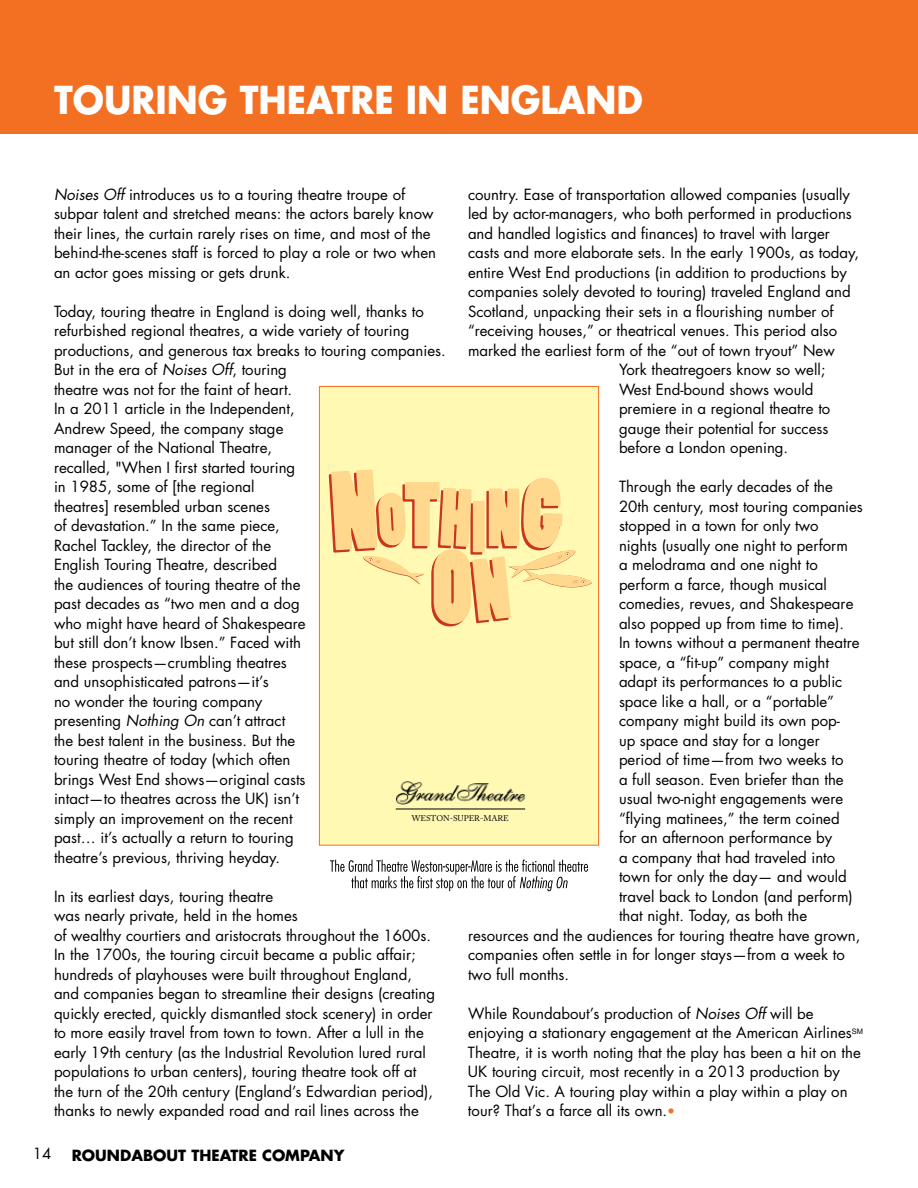
<style>
.page{position:relative;width:918px;height:1188px;background:#fff}
.page>*{position:absolute;margin:0;border:0;box-sizing:border-box;transform-origin:0 0}
.t1{font:700 37.5px "Futura Std";color:#fff;scale:.94 1}
.t2{font:15px/19.5px "Futura Std";color:#000}
.t3{font:700 15px "Futura Std";color:#000}
.t4{font:8.25px "Adobe Caslon Pro";color:#000}
.s1{font-style:italic}
.s2{font-size:13.5px;color:#f36f22}
</style>
<div class="page">
<div style="left:0;top:0;width:918px;height:133px;background:#f36f22"></div>
<div style="left:319px;top:386px;width:280px;height:459px;background:#fff9b4"></div>
<svg style="left:329px;top:469px;width:263px;height:157px"></svg>
<img style="left:396px;top:781px;width:129px;height:24px">
<hr style="left:396px;top:809px;width:129px;height:1px;background:#000">
<div style="left:319px;top:386px;width:280px;height:459px;border:1px solid #f36f22"></div>
<svg style="left:330px;top:860px;width:258px;height:31px"></svg>
<h1 class="t1" style="left:54px;top:75px;width:628px">TOURING THEATRE IN ENGLAND</h1>
<p class="t2" style="left:468px;top:185px;width:384px">country. Ease of transportation allowed companies (usually</p>
<p class="t2" style="left:468px;top:204px;width:385px">led by actor-managers, who both performed in productions</p>
<p class="t2" style="left:468px;top:224px;width:363px">and handled logistics and finances) to travel with larger</p>
<p class="t2" style="left:468px;top:243px;width:393px">casts and more elaborate sets. In the early 1900s, as today,</p>
<p class="t2" style="left:468px;top:263px;width:380px">entire West End productions (in addition to productions by</p>
<p class="t2" style="left:468px;top:282px;width:384px">companies solely devoted to touring) traveled England and</p>
<p class="t2" style="left:468px;top:302px;width:367px">Scotland, unpacking their sets in a flourishing number of</p>
<p class="t2" style="left:468px;top:321px;width:371px">“receiving houses,” or theatrical venues. This period also</p>
<p class="t2" style="left:468px;top:341px;width:368px">marked the earliest form of the “out of town tryout” New</p>
<p class="t2" style="left:619px;top:360px;width:208px">York theatregoers know so well;</p>
<p class="t2" style="left:619px;top:380px;width:196px">West End-bound shows would</p>
<p class="t2" style="left:619px;top:399px;width:213px">premiere in a regional theatre to</p>
<p class="t2" style="left:619px;top:419px;width:211px">gauge their potential for success</p>
<p class="t2" style="left:619px;top:438px;width:171px">before a London opening.</p>
<p class="t2" style="left:619px;top:477px;width:215px">Through the early decades of the</p>
<p class="t2" style="left:619px;top:497px;width:245px">20th century, most touring companies</p>
<p class="t2" style="left:619px;top:516px;width:201px">stopped in a town for only two</p>
<p class="t2" style="left:619px;top:536px;width:230px">nights (usually one night to perform</p>
<p class="t2" style="left:619px;top:555px;width:200px">a melodrama and one night to</p>
<p class="t2" style="left:619px;top:575px;width:210px">perform a farce, though musical</p>
<p class="t2" style="left:619px;top:594px;width:236px">comedies, revues, and Shakespeare</p>
<p class="t2" style="left:619px;top:614px;width:227px">also popped up from time to time).</p>
<p class="t2" style="left:619px;top:633px;width:242px">In towns without a permanent theatre</p>
<p class="t2" style="left:619px;top:653px;width:211px">space, a “fit-up” company might</p>
<p class="t2" style="left:619px;top:672px;width:225px">adapt its performances to a public</p>
<p class="t2" style="left:619px;top:692px;width:217px">space like a hall, or a “portable”</p>
<p class="t2" style="left:619px;top:711px;width:223px">company might build its own pop-</p>
<p class="t2" style="left:619px;top:731px;width:202px">up space and stay for a longer</p>
<p class="t2" style="left:619px;top:750px;width:226px">period of time—from two weeks to</p>
<p class="t2" style="left:619px;top:770px;width:226px">a full season. Even briefer than the</p>
<p class="t2" style="left:619px;top:789px;width:226px">usual two-night engagements were</p>
<p class="t2" style="left:619px;top:809px;width:222px">“flying matinees,” the term coined</p>
<p class="t2" style="left:619px;top:828px;width:215px">for an afternoon performance by</p>
<p class="t2" style="left:619px;top:848px;width:218px">a company that had traveled into</p>
<p class="t2" style="left:619px;top:867px;width:229px">town for only the day— and would</p>
<p class="t2" style="left:619px;top:887px;width:235px">travel back to London (and perform)</p>
<p class="t2" style="left:619px;top:906px;width:190px">that night. Today, as both the</p>
<p class="t2" style="left:468px;top:926px;width:394px">resources and the audiences for touring theatre have grown,</p>
<p class="t2" style="left:468px;top:945px;width:378px">companies often settle in for longer stays—from a week to</p>
<p class="t2" style="left:468px;top:965px;width:103px">two full months.</p>
<p class="t2" style="left:468px;top:1004px;width:397px">While Roundabout’s production of <span class="s1">Noises Off</span> will be enjoying a stationary engagement at the American Airlines<sup>SM </sup>Theatre, it is worth noting that the play has been a hit on the UK touring circuit, most recently in a 2013 production by The Old Vic. A touring play within a play within a play on tour? That’s a farce all its own.<span class="s2">•</span></p>
<p class="t2" style="left:54px;top:185px;width:384px"><span class="s1">Noises Off</span> introduces us to a touring theatre troupe of subpar talent and stretched means: the actors barely know their lines, the curtain rarely rises on time, and most of the behind-the-scenes staff is forced to play a role or two when an actor goes missing or gets drunk.</p>
<p class="t2" style="left:54px;top:302px;width:393px">Today, touring theatre in England is doing well, thanks to refurbished regional theatres, a wide variety of touring productions, and generous tax breaks to touring companies.<br>But in the era of <span class="s1">Noises Off</span>, touring<br>theatre was not for the faint of heart.<br>In a 2011 article in the Independent,<br>Andrew Speed, the company stage<br>manager of the National Theatre,<br>recalled, "When I first started touring<br>in 1985, some of [the regional<br>theatres] resembled urban scenes<br>of devastation.” In the same piece,<br>Rachel Tackley, the director of the<br>English Touring Theatre, described<br>the audiences of touring theatre of the<br>past decades as “two men and a dog<br>who might have heard of Shakespeare<br>but still don’t know Ibsen.” Faced with<br>these prospects—crumbling theatres<br>and unsophisticated patrons—it’s<br>no wonder the touring company<br>presenting <span class="s1">Nothing On</span> can’t attract<br>the best talent in the business. But the<br>touring theatre of today (which often<br>brings West End shows—original casts<br>intact—to theatres across the UK) isn’t<br>simply an improvement on the recent<br>past… it’s actually a return to touring<br>theatre’s previous, thriving heyday.</p>
<p class="t2" style="left:54px;top:887px;width:383px">In its earliest days, touring theatre<br>was nearly private, held in the homes<br>of wealthy courtiers and aristocrats throughout the 1600s.<br>In the 1700s, the touring circuit became a public affair; hundreds of playhouses were built throughout England, and companies began to streamline their designs (creating quickly erected, quickly dismantled stock scenery) in order to more easily travel from town to town. After a lull in the early 19th century (as the Industrial Revolution lured rural populations to urban centers), touring theatre took off at the turn of the 20th century (England’s Edwardian period), thanks to newly expanded road and rail lines across the</p>
<p class="t4" style="left:412px;top:813px;width:99px">WESTON-SUPER-MARE</p>
<p class="t2" style="left:33px;top:1144px;width:20px">14</p>
<p class="t3" style="left:72px;top:1145px;width:274px">ROUNDABOUT THEATRE COMPANY</p>
</div>
